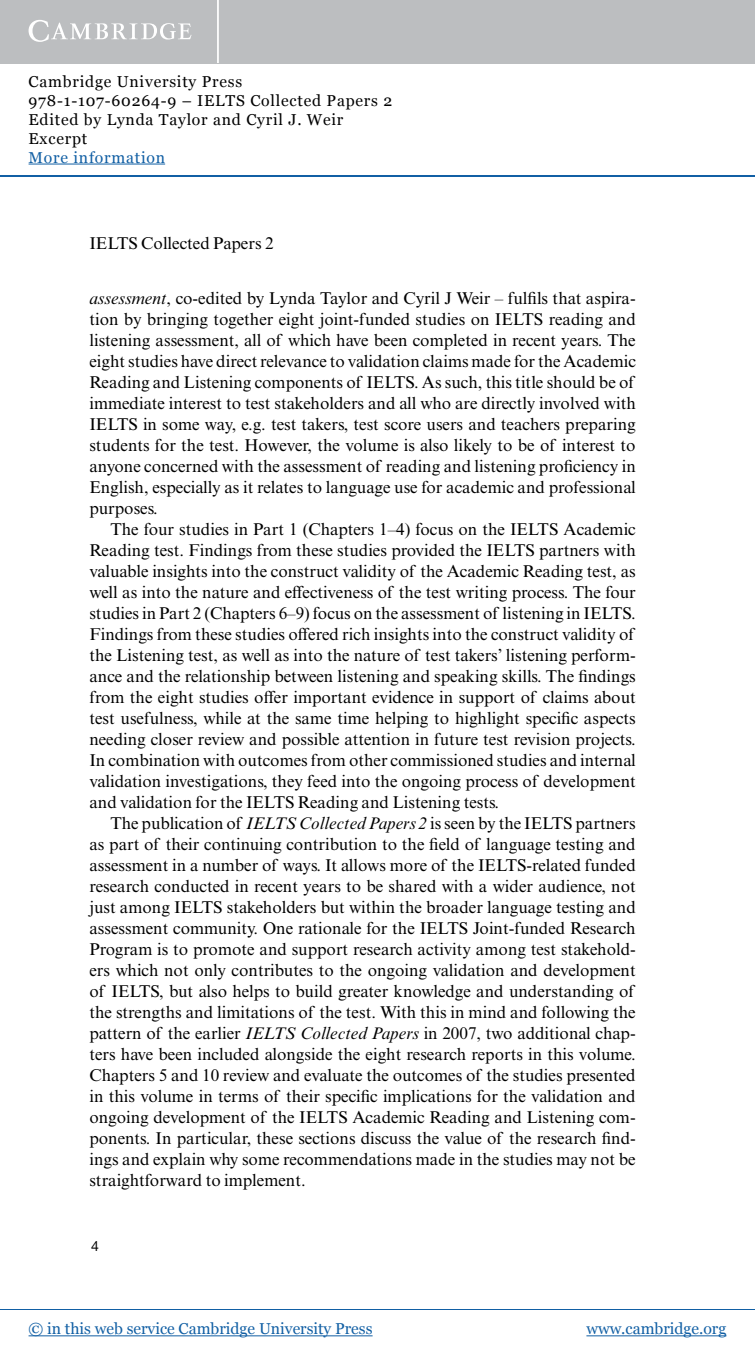
<style>
.page{position:relative;width:755px;height:1363px;background:#fff}
.page>*{position:absolute;margin:0;border:0;box-sizing:border-box;transform-origin:0 0}
.t1{font:17.15px/21px "Times NRMT Pro";color:#000;text-align:justify}
.t2{font:15.75px/18.7px "Georgia";letter-spacing:.05em;color:#000}
.t3{font:15.75px "Georgia";color:#115fa4}
.t4{font:15.75px "Georgia";letter-spacing:.05em;color:#115fa4}
.t5{font:14px "Helvetica Neue LT Std";color:#000}
.s1{font-style:italic}
</style>
<div class="page">
<div style="left:0;top:0;width:754px;height:63px;background:#bcbec0"></div>
<hr style="left:217px;top:0;width:2px;height:63px;background:#fff">
<svg style="left:29px;top:20px;width:162px;height:22px"></svg>
<hr style="left:29px;top:164px;width:136px;height:1px;background:#115fa4">
<hr style="left:0;top:175px;width:754px;height:2px;background:#115fa4">
<hr style="left:0;top:1308px;width:754px;height:1px;background:#115fa4">
<hr style="left:29px;top:1335px;width:343px;height:1px;background:#115fa4">
<hr style="left:586px;top:1335px;width:139px;height:1px;background:#115fa4">
<p class="t2" style="left:29px;top:73px;width:365px">Cambridge University Press<br>978-1-107-60264-9 – IELTS Collected Papers 2<br>Edited by Lynda Taylor and Cyril J. Weir<br>Excerpt</p>
<p class="t4" style="left:29px;top:148px;width:138px">More information</p>
<p class="t1" style="left:89px;top:233px;width:185px">IELTS Collected Papers 2</p>
<p class="t1" style="left:89px;top:288px;width:547px"><span class="s1">assessment</span>, co- edited by Lynda Taylor and Cyril J Weir – fulfils that aspira&shy;tion by bringing together eight joint- funded studies on IELTS reading and listening assessment, all of which have been completed in recent years. The eight studies have direct relevance to validation claims made for the Academic Reading and Listening components of IELTS. As such, this title should be of immediate interest to test stakeholders and all who are directly involved with IELTS in some way, e.g. test takers, test score users and teachers preparing students for the test. However, the volume is also likely to be of interest to anyone concerned with the assessment of reading and listening proficiency in English, especially as it relates to language use for academic and professional purposes.</p>
<p class="t1" style="left:89px;top:519px;width:547px;text-indent:21px">The four studies in Part 1 (Chapters 1–4) focus on the IELTS Academic Reading test. Findings from these studies provided the IELTS partners with valuable insights into the construct validity of the Academic Reading test, as well as into the nature and effectiveness of the test writing process. The four studies in Part 2 (Chapters 6–9) focus on the assessment of listening in IELTS.<br>Findings from these studies offered rich insights into the construct validity of the Listening test, as well as into the nature of test takers’ listening perform&shy;ance and the relationship between listening and speaking skills. The findings from the eight studies offer important evidence in support of claims about test usefulness, while at the same time helping to highlight specific aspects needing closer review and possible attention in future test revision projects.<br>In combination with outcomes from other commissioned studies and internal validation investigations, they feed into the ongoing process of development and validation for the IELTS Reading and Listening tests.</p>
<p class="t1" style="left:89px;top:813px;width:547px;text-indent:21px">The publication of <span class="s1">IELTS Collected Papers 2</span> is seen by the IELTS partners as part of their continuing contribution to the field of language testing and assessment in a number of ways. It allows more of the IELTS- related funded research conducted in recent years to be shared with a wider audience, not just among IELTS stakeholders but within the broader language testing and assessment community. One rationale for the IELTS Joint- funded Research Program is to promote and support research activity among test stakehold&shy;ers which not only contributes to the ongoing validation and development of IELTS, but also helps to build greater knowledge and understanding of the strengths and limitations of the test. With this in mind and following the pattern of the earlier <span class="s1">IELTS Collected Papers</span> in 2007, two additional chap&shy;ters have been included alongside the eight research reports in this volume.<br>Chapters 5 and 10 review and evaluate the outcomes of the studies presented in this volume in terms of their specific implications for the validation and ongoing development of the IELTS Academic Reading and Listening com&shy;ponents. In particular, these sections discuss the value of the research find&shy;ings and explain why some recommendations made in the studies may not be straightforward to implement.</p>
<p class="t5" style="left:91px;top:1237px;width:9px">4</p>
<p class="t3" style="left:29px;top:1319px;width:345px">© in this web service Cambridge University Press</p>
<p class="t3" style="left:586px;top:1319px;width:141px">www.cambridge.org</p>
</div>
